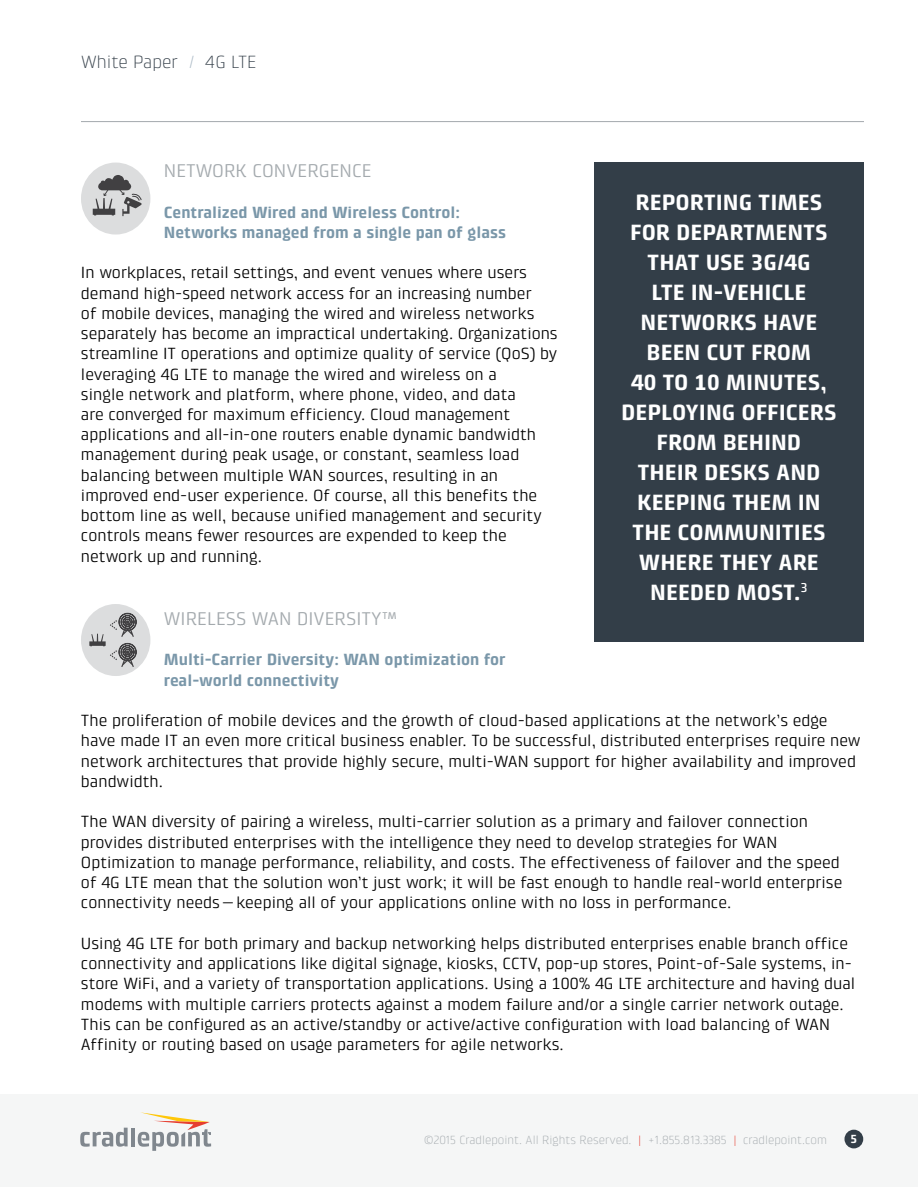
<style>
.page{position:relative;width:918px;height:1188px;background:#fff}
.page>*{position:absolute;margin:0;border:0;box-sizing:border-box;transform-origin:0 0}
.t1{font:700 22.5px/30px "Klint Pro";color:#fff;text-align:center}
.t2{font:18.75px "Klint Pro";color:#a3a9ad}
.t3{font:300 18px "Klint LT Pro";color:#333e48}
.t4{font:16.5px/20.2px "Klint Pro";color:#000}
.t5{font:700 16.5px/20.2px "Klint Pro";color:#7a97a9}
.t6{font:300 12px "Klint LT Pro";color:#a3a9ad}
.t7{font:700 12px "Klint Pro";color:#fff}
.s1{color:#aab9c5}
.s2{color:#e63e30}
</style>
<div class="page">
<div style="left:0;top:1094px;width:918px;height:93px;background:#f5f6f6"></div>
<svg style="left:80px;top:1128px;width:48px;height:19px"></svg>
<hr style="left:131px;top:1128px;width:4px;height:18px;background:#80878e">
<svg style="left:138px;top:1112px;width:73px;height:39px"></svg>
<div style="left:844px;top:1130px;width:19px;height:18px;background:#333e48;border-radius:50%"></div>
<hr style="left:81px;top:121px;width:783px;height:1px;background:#a3a9ad">
<div style="left:594px;top:162px;width:270px;height:480px;background:#333e48"></div>
<div style="left:81px;top:163px;width:69px;height:72px;background:#dcddde;border-radius:50%"></div>
<svg style="left:93px;top:175px;width:49px;height:41px"></svg>
<div style="left:81px;top:604px;width:69px;height:72px;background:#dcddde;border-radius:50%"></div>
<svg style="left:89px;top:613px;width:48px;height:54px"></svg>
<p class="t3" style="left:81px;top:52px;width:177px">White Paper <span class="s1">/</span> 4G LTE</p>
<p class="t2" style="left:164px;top:160px;width:209px">NETWORK CONVERGENCE</p>
<p class="t5" style="left:164px;top:202px;width:344px">Centralized Wired and Wireless Control:<br>Networks managed from a single pan of glass</p>
<p class="t4" style="left:81px;top:262px;width:478px">In workplaces, retail settings, and event venues where users demand high-speed network access for an increasing number<br>of mobile devices, managing the wired and wireless networks separately has become an impractical undertaking. Organizations streamline IT operations and optimize quality of service (QoS) by leveraging 4G LTE to manage the wired and wireless on a<br>single network and platform, where phone, video, and data<br>are converged for maximum efficiency. Cloud management applications and all-in-one routers enable dynamic bandwidth management during peak usage, or constant, seamless load balancing between multiple WAN sources, resulting in an improved end-user experience. Of course, all this benefits the bottom line as well, because unified management and security controls means fewer resources are expended to keep the network up and running.</p>
<h1 class="t1" style="left:621px;top:187px;width:217px">REPORTING TIMES<br>FOR DEPARTMENTS<br>THAT USE 3G/4G<br>LTE IN-VEHICLE<br>NETWORKS HAVE<br>BEEN CUT FROM<br>40 TO 10 MINUTES,<br>DEPLOYING OFFICERS<br>FROM BEHIND<br>THEIR DESKS AND<br>KEEPING THEM IN<br>THE COMMUNITIES<br>WHERE THEY ARE<br>NEEDED MOST.<sup>3</sup></h1>
<p class="t2" style="left:164px;top:608px;width:234px">WIRELESS WAN DIVERSITY™</p>
<p class="t5" style="left:164px;top:650px;width:343px">Multi-Carrier Diversity: WAN optimization for real-world connectivity</p>
<p class="t4" style="left:81px;top:710px;width:781px">The proliferation of mobile devices and the growth of cloud-based applications at the network’s edge have made IT an even more critical business enabler. To be successful, distributed enterprises require new network architectures that provide highly secure, multi-WAN support for higher availability and improved bandwidth.</p>
<p class="t4" style="left:81px;top:811px;width:763px">The WAN diversity of pairing a wireless, multi-carrier solution as a primary and failover connection provides distributed enterprises with the intelligence they need to develop strategies for WAN Optimization to manage performance, reliability, and costs. The effectiveness of failover and the speed of 4G LTE mean that the solution won’t just work; it will be fast enough to handle real-world enterprise connectivity needs—keeping all of your applications online with no loss in performance.</p>
<p class="t4" style="left:81px;top:933px;width:776px">Using 4G LTE for both primary and backup networking helps distributed enterprises enable branch office connectivity and applications like digital signage, kiosks, CCTV, pop-up stores, Point-of-Sale systems, in&shy;store WiFi, and a variety of transportation applications. Using a 100% 4G LTE architecture and having dual modems with multiple carriers protects against a modem failure and/or a single carrier network outage.<br>This can be configured as an active/standby or active/active configuration with load balancing of WAN Affinity or routing based on usage parameters for agile networks.</p>
<p class="t6" style="left:424px;top:1133px;width:404px">©2015 Cradlepoint. All Rights Reserved. <span class="s2">|</span> +1.855.813.3385 <span class="s2">|</span> cradlepoint.com</p>
<p class="t7" style="left:850px;top:1132px;width:8px">5</p>
</div>
